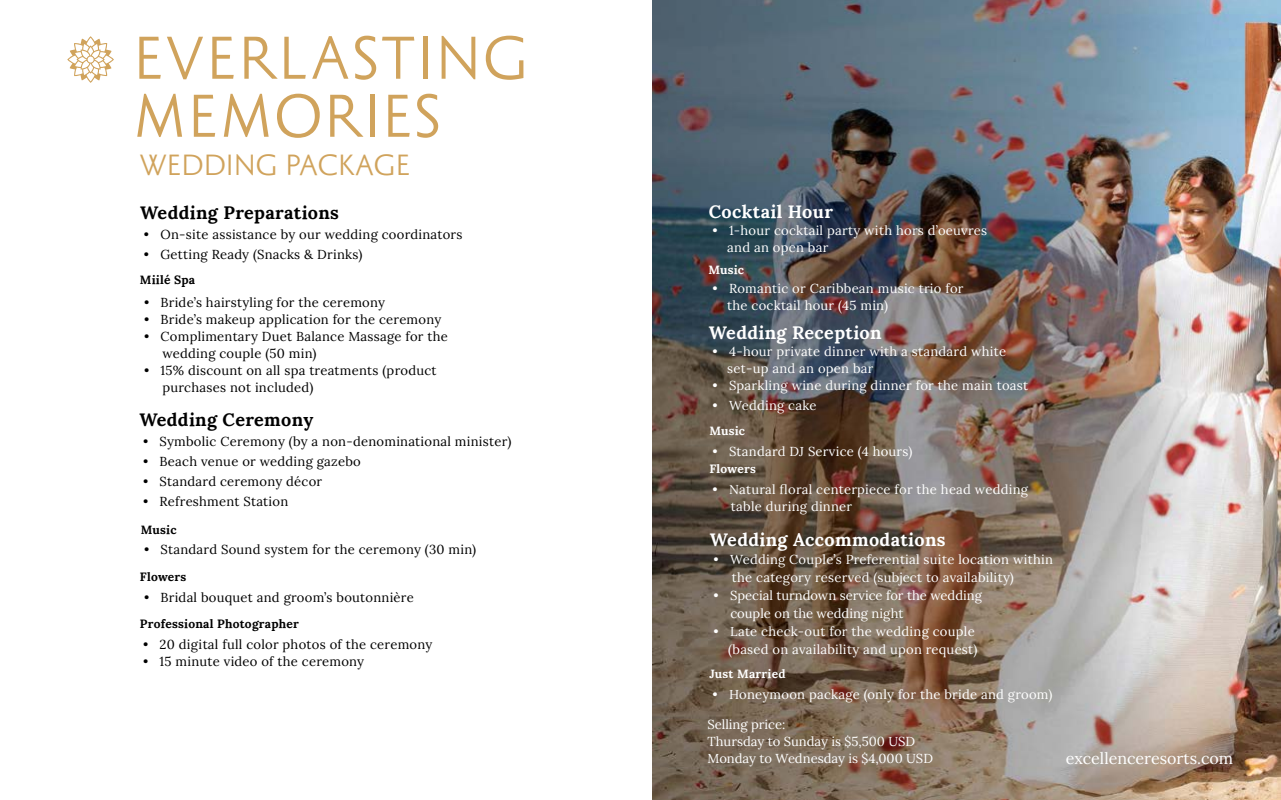
<style>
.page{position:relative;width:1281px;height:800px;background:#fff}
.page>*{position:absolute;margin:0;border:0;box-sizing:border-box;transform-origin:0 0}
.t1{font:60px/58px "Garda Titling Three";letter-spacing:.03em;color:#d0a35c}
.t2{font:29px "Garda Titling Three";color:#d0a35c}
.t3{font:700 18px "Lora";letter-spacing:.02em;color:#fff}
.t4{font:700 18px "Lora";letter-spacing:.02em;color:#000}
.t5{font:16px "Lora";color:#fff}
.t6{font:13px/17px "Lora";letter-spacing:.02em;color:#000}
.t7{font:13px/17px "Lora";letter-spacing:.02em;color:#fff}
.t8{font:13px/17px "Lora";color:#fff}
.t9{font:700 12px "Lora";letter-spacing:.02em;color:#000}
.t10{font:700 12px "Lora";letter-spacing:.02em;color:#fff}
</style>
<div class="page">
<img style="left:652px;top:0;width:628px;height:800px">
<svg style="left:67px;top:36px;width:47px;height:47px"></svg>
<h1 class="t1" style="left:133px;top:31px;width:397px">EVERLASTING<br>MEMORIES</h1>
<h2 class="t2" style="left:139px;top:147px;width:273px">WEDDING PACKAGE</h2>
<h3 class="t4" style="left:140px;top:197px;width:200px">Wedding Preparations</h3>
<p class="t6" style="left:144px;top:225px;width:320px">• On-site assistance by our wedding coordinators</p>
<p class="t6" style="left:144px;top:245px;width:220px">• Getting Ready (Snacks &amp; Drinks)</p>
<p class="t9" style="left:140px;top:269px;width:57px">Miilé Spa</p>
<p class="t6" style="left:144px;top:293px;width:242px">• Bride’s hairstyling for the ceremony</p>
<p class="t6" style="left:144px;top:310px;width:299px">• Bride’s makeup application for the ceremony</p>
<p class="t6" style="left:162px;top:327px;width:287px;text-indent:-18px">• Complimentary Duet Balance Massage for the wedding couple (50 min)</p>
<p class="t6" style="left:162px;top:361px;width:275px;text-indent:-18px">• 15% discount on all spa treatments (product purchases not included)</p>
<h3 class="t4" style="left:139px;top:404px;width:175px">Wedding Ceremony</h3>
<p class="t6" style="left:143px;top:432px;width:370px">• Symbolic Ceremony (by a non-denominational minister)</p>
<p class="t6" style="left:143px;top:452px;width:219px">• Beach venue or wedding gazebo</p>
<p class="t6" style="left:143px;top:472px;width:181px">• Standard ceremony décor</p>
<p class="t6" style="left:143px;top:492px;width:147px">• Refreshment Station</p>
<p class="t9" style="left:141px;top:519px;width:37px">Music</p>
<p class="t9" style="left:140px;top:566px;width:48px">Flowers</p>
<p class="t9" style="left:140px;top:613px;width:160px">Professional Photographer</p>
<p class="t6" style="left:144px;top:540px;width:333px">• Standard Sound system for the ceremony (30 min)</p>
<p class="t6" style="left:144px;top:588px;width:271px">• Bridal bouquet and groom’s boutonnière</p>
<p class="t6" style="left:143px;top:635px;width:291px">• 20 digital full color photos of the ceremony</p>
<p class="t6" style="left:143px;top:652px;width:222px">• 15 minute video of the ceremony</p>
<h3 class="t3" style="left:708px;top:196px;width:126px">Cocktail Hour</h3>
<p class="t7" style="left:727px;top:221px;width:261px;text-indent:-15px">• 1-hour cocktail party with hors d’oeuvres and an open bar</p>
<p class="t10" style="left:708px;top:260px;width:37px">Music</p>
<p class="t7" style="left:727px;top:279px;width:238px;text-indent:-15px">• Romantic or Caribbean music trio for the cocktail hour (45 min)</p>
<h3 class="t3" style="left:708px;top:317px;width:174px">Wedding Reception</h3>
<p class="t7" style="left:727px;top:342px;width:280px;text-indent:-15px">• 4-hour private dinner with a standard white set-up and an open bar</p>
<p class="t7" style="left:712px;top:376px;width:317px">• Sparkling wine during dinner for the main toast</p>
<p class="t7" style="left:712px;top:396px;width:106px">• Wedding cake</p>
<p class="t10" style="left:709px;top:421px;width:37px">Music</p>
<p class="t10" style="left:709px;top:459px;width:48px">Flowers</p>
<p class="t7" style="left:712px;top:442px;width:201px">• Standard DJ Service (4 hours)</p>
<p class="t7" style="left:730px;top:480px;width:298px;text-indent:-18px">• Natural floral centerpiece for the head wedding table during dinner</p>
<h3 class="t3" style="left:709px;top:525px;width:237px">Wedding Accommodations</h3>
<p class="t7" style="left:731px;top:550px;width:322px;line-height:18px;text-indent:-18px">• Wedding Couple’s Preferential suite location within the category reserved (subject to availability)</p>
<p class="t8" style="left:730px;top:586px;width:253px;line-height:18px;text-indent:-17px">• Special turndown service for the wedding couple on the wedding night</p>
<p class="t7" style="left:713px;top:622px;width:265px;line-height:18px;text-align:right">• Late check-out for the wedding couple (based on availability and upon request)</p>
<p class="t10" style="left:709px;top:664px;width:78px">Just Married</p>
<p class="t7" style="left:712px;top:685px;width:341px">• Honeymoon package (only for the bride and groom)</p>
<p class="t8" style="left:707px;top:715px;width:227px">Selling price:<br>Thursday to Sunday is $5,500 USD<br>Monday to Wednesday is $4,000 USD</p>
<p class="t5" style="left:1065px;top:746px;width:169px">excellenceresorts.com</p>
</div>
